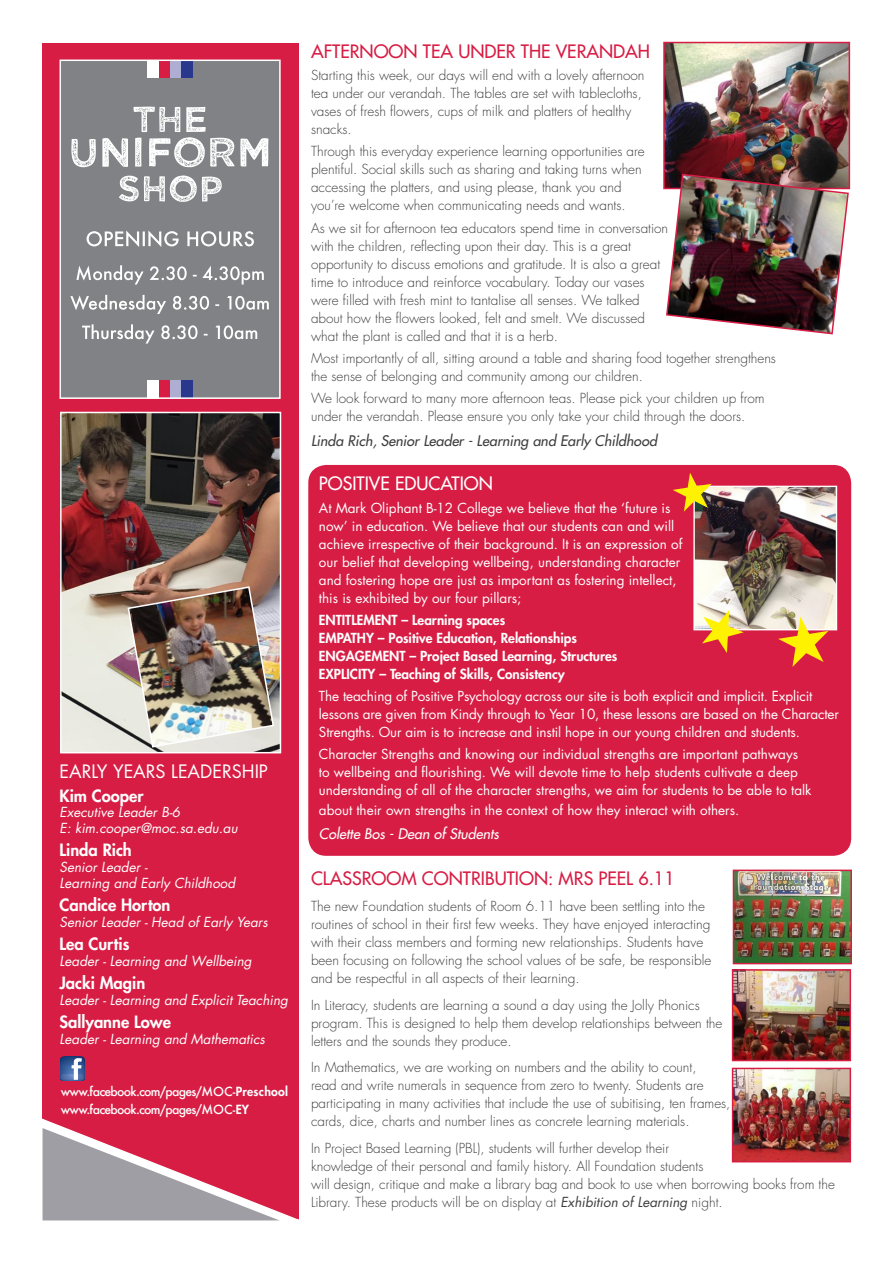
<style>
.page{position:relative;width:893px;height:1263px;background:#fff}
.page>*{position:absolute;margin:0;border:0;box-sizing:border-box;transform-origin:0 0}
.t1{font:18px "Futura";color:#d71d44}
.t2{font:18px "Futura";color:#fff}
.t3{font:18px "Futura";color:#fff}
.t4{font:800 16.5px "Futura";color:#fff}
.t5{font:italic 14.25px "Futura";color:#3e3e3f}
.t6{font:italic 14.25px "Futura";color:#fff}
.t7{font:300 13.5px/18px "Futura";color:#3e3e3f}
.t8{font:13.5px/18px "Futura";color:#fff}
.t9{font:italic 13.5px/15.8px "Futura";color:#fff}
.t10{font:800 13.5px/18px "Futura";color:#fff}
.t11{font:500 12.3px/18px "Futura";letter-spacing:-.06em;color:#fff}
.s1{font-weight:800}
.s2{font-weight:400;font-style:italic}
</style>
<div class="page">
<div style="left:308px;top:465px;width:543px;height:391px;background:#d71d44;border-radius:18px"></div>
<div style="left:43px;top:43px;width:256px;height:1177px;background:#d71d44"></div>
<svg style="left:42px;top:1117px;width:257px;height:104px"></svg>
<svg style="left:61px;top:1057px;width:23px;height:23px"></svg>
<div style="left:60px;top:60px;width:220px;height:338px;background:#808285"></div>
<div style="left:159px;top:60px;width:11px;height:18px;background:#d71d44"></div>
<div style="left:148px;top:60px;width:11px;height:18px;background:#fff"></div>
<div style="left:170px;top:60px;width:11px;height:18px;background:#aeadd2"></div>
<div style="left:181px;top:60px;width:11px;height:18px;background:#29388d"></div>
<svg style="left:119px;top:175px;width:103px;height:27px"></svg>
<svg style="left:71px;top:107px;width:197px;height:60px"></svg>
<div style="left:159px;top:380px;width:11px;height:18px;background:#d71d44"></div>
<div style="left:148px;top:380px;width:11px;height:18px;background:#fff"></div>
<div style="left:170px;top:380px;width:11px;height:18px;background:#aeadd2"></div>
<div style="left:181px;top:380px;width:11px;height:18px;background:#29388d"></div>
<svg style="left:82px;top:324px;width:175px;height:20px"></svg>
<svg style="left:70px;top:295px;width:199px;height:19px"></svg>
<svg style="left:76px;top:265px;width:188px;height:19px"></svg>
<svg style="left:87px;top:230px;width:167px;height:17px"></svg>
<div style="left:60px;top:60px;width:221px;height:339px;border:2px solid #fff"></div>
<img style="left:734px;top:1070px;width:115px;height:90px">
<div style="left:732px;top:1068px;width:119px;height:94px;border:1px solid #d71d44"></div>
<img style="left:734px;top:971px;width:115px;height:88px">
<div style="left:732px;top:969px;width:119px;height:92px;border:1px solid #d71d44"></div>
<img style="left:735px;top:871px;width:115px;height:91px">
<div style="left:733px;top:869px;width:119px;height:95px;border:1px solid #d71d44"></div>
<img style="left:666px;top:45px;width:181px;height:128px">
<div style="left:663px;top:42px;width:187px;height:147px;border:2px solid #d71d44"></div>
<img style="left:665px;top:173px;width:185px;height:162px">
<img style="left:63px;top:415px;width:215px;height:335px">
<div style="left:60px;top:412px;width:221px;height:341px;border:2px solid #fff"></div>
<img style="left:695px;top:488px;width:140px;height:140px">
<div style="left:693px;top:486px;width:144px;height:144px;border:1px solid #fff"></div>
<img style="left:127px;top:585px;width:148px;height:163px">
<svg style="left:673px;top:473px;width:39px;height:39px"></svg>
<svg style="left:778px;top:617px;width:50px;height:50px"></svg>
<svg style="left:702px;top:610px;width:42px;height:43px"></svg>
<h1 class="t2" style="left:60px;top:759px;width:210px">EARLY YEARS LEADERSHIP</h1>
<p class="t4" style="left:60px;top:784px;width:86px">Kim Cooper</p>
<p class="t9" style="left:60px;top:804px;width:180px">Executive Leader B-6<br>E: kim.cooper@moc.sa.edu.au</p>
<p class="t4" style="left:60px;top:839px;width:74px">Linda Rich</p>
<p class="t9" style="left:60px;top:859px;width:177px">Senior Leader -<br>Learning and Early Childhood</p>
<p class="t4" style="left:60px;top:894px;width:112px">Candice Horton</p>
<p class="t9" style="left:60px;top:914px;width:210px">Senior Leader - Head of Early Years</p>
<p class="t4" style="left:60px;top:933px;width:71px">Lea Curtis</p>
<p class="t9" style="left:60px;top:953px;width:194px">Leader - Learning and Wellbeing</p>
<p class="t4" style="left:60px;top:972px;width:87px">Jacki Magin</p>
<p class="t9" style="left:60px;top:992px;width:230px">Leader - Learning and Explicit Teaching</p>
<p class="t4" style="left:60px;top:1011px;width:113px">Sallyanne Lowe</p>
<p class="t9" style="left:60px;top:1031px;width:207px">Leader - Learning and Mathematics</p>
<p class="t11" style="left:61px;top:1082px;width:229px">www.facebook.com/pages/MOC-<span class="s1">Preschool </span>www.facebook.com/pages/MOC-<span class="s1">EY</span></p>
<h1 class="t1" style="left:311px;top:39px;width:340px">AFTERNOON TEA UNDER THE VERANDAH</h1>
<p class="t7" style="left:311px;top:66px;width:335px">Starting this week, our days will end with a lovely afternoon tea under our verandah. The tables are set with tablecloths, vases of fresh flowers, cups of milk and platters of healthy snacks.</p>
<p class="t7" style="left:311px;top:143px;width:335px">Through this everyday experience learning opportunities are plentiful. Social skills such as sharing and taking turns when accessing the platters, and using please, thank you and you’re welcome when communicating needs and wants.</p>
<p class="t7" style="left:311px;top:219px;width:359px">As we sit for afternoon tea educators spend time in conversation with the children, reflecting upon their day. This is a great opportunity to discuss emotions and gratitude. It is also a great time to introduce and reinforce vocabulary. Today our vases were filled with fresh mint to tantalise all senses. We talked about how the flowers looked, felt and smelt. We discussed what the plant is called and that it is a herb.</p>
<p class="t7" style="left:311px;top:349px;width:466px">Most importantly of all, sitting around a table and sharing food together strengthens the sense of belonging and community among our children.</p>
<p class="t7" style="left:311px;top:389px;width:455px">We look forward to many more afternoon teas. Please pick your children up from under the verandah. Please ensure you only take your child through the doors.</p>
<p class="t5" style="left:311px;top:432px;width:347px">Linda Rich, Senior Leader - Learning and Early Childhood</p>
<h1 class="t3" style="left:319px;top:472px;width:176px">POSITIVE EDUCATION</h1>
<p class="t8" style="left:319px;top:499px;width:365px">At Mark Oliphant B-12 College we believe that the ‘future is now’ in education. We believe that our students can and will achieve irrespective of their background. It is an expression of our belief that developing wellbeing, understanding character and fostering hope are just as important as fostering intellect, this is exhibited by our four pillars;</p>
<p class="t10" style="left:319px;top:611px;width:300px">ENTITLEMENT – Learning spaces<br>EMPATHY – Positive Education, Relationships ENGAGEMENT – Project Based Learning, Structures EXPLICITY – Teaching of Skills, Consistency</p>
<p class="t8" style="left:319px;top:687px;width:522px">The teaching of Positive Psychology across our site is both explicit and implicit. Explicit lessons are given from Kindy through to Year 10, these lessons are based on the Character<br>Strengths. Our aim is to increase and instil hope in our young children and students.</p>
<p class="t8" style="left:319px;top:745px;width:494px">Character Strengths and knowing our individual strengths are important pathways to wellbeing and flourishing. We will devote time to help students cultivate a deep understanding of all of the character strengths, we aim for students to be able to talk</p>
<p class="t8" style="left:319px;top:801px;width:422px">about their own strengths in the context of how they interact with others.</p>
<p class="t6" style="left:319px;top:824px;width:182px">Colette Bos - Dean of Students</p>
<h1 class="t1" style="left:311px;top:866px;width:365px">CLASSROOM CONTRIBUTION: MRS PEEL 6.11</h1>
<p class="t7" style="left:311px;top:897px;width:402px">The new Foundation students of Room 6.11 have been settling into the routines of school in their first few weeks. They have enjoyed interacting with their class members and forming new relationships. Students have been focusing on following the school values of be safe, be responsible and be respectful in all aspects of their learning.</p>
<p class="t7" style="left:311px;top:996px;width:413px">In Literacy, students are learning a sound a day using the Jolly Phonics program. This is designed to help them develop relationships between the letters and the sounds they produce.</p>
<p class="t7" style="left:311px;top:1058px;width:421px">In Mathematics, we are working on numbers and the ability to count,<br>read and write numerals in sequence from zero to twenty. Students are participating in many activities that include the use of subitising, ten frames, cards, dice, charts and number lines as concrete learning materials.</p>
<p class="t7" style="left:311px;top:1139px;width:525px">In Project Based Learning (PBL), students will further develop their<br>knowledge of their personal and family history. All Foundation students<br>will design, critique and make a library bag and book to use when borrowing books from the Library. These products will be on display at <span class="s2">Exhibition of Learning</span> night.</p>
</div>
